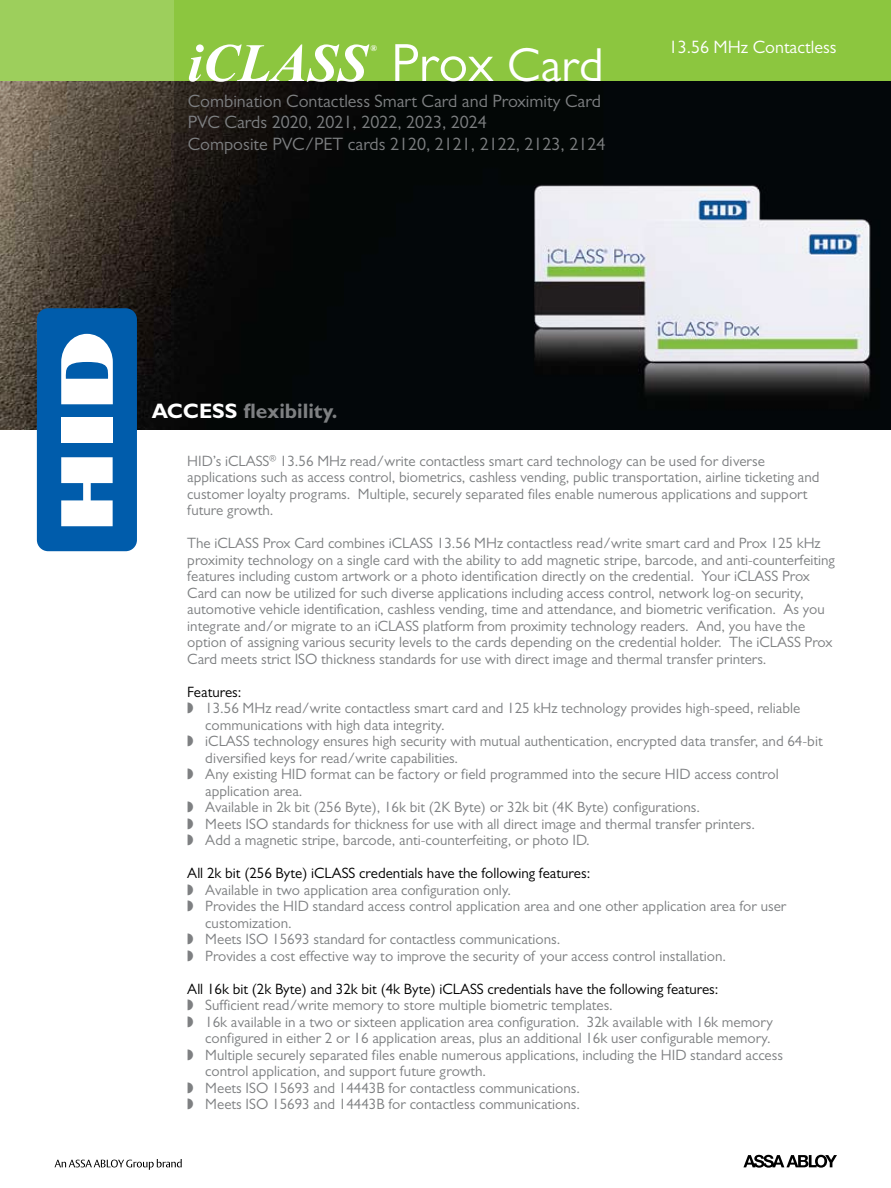
<style>
.page{position:relative;width:891px;height:1188px;background:#fff}
.page>*{position:absolute;margin:0;border:0;box-sizing:border-box;transform-origin:0 0}
.t1{font:italic 700 54px "Times New Roman";color:#fff}
.t2{font:700 21px "Gill Sans MT Pro";color:#7e8082}
.t3{font:18px/21.6px "Gill Sans MT Pro";color:#7e8082}
.t4{font:18px "Gill Sans MT Pro";color:#fff}
.t5{font:15px/16.5px "Gill Sans MT Pro";color:#7e8082}
.t6{font:15px "Gill Sans MT Pro";color:#000}
.t7{font:italic 700 8.7px "Times New Roman";color:#fff}
.s1{font-family:"Gill Sans MT Pro";font-weight:400;font-style:normal}
.s2{font-family:"Gill Sans MT Pro";font-weight:400;font-style:normal;font-size:48px}
.s3{color:#fff}
</style>
<div class="page">
<div style="left:0;top:0;width:187px;height:93px;background:#9dcf5c"></div>
<div style="left:175px;top:0;width:716px;height:93px;background:#8cc63f"></div>
<img style="left:174px;top:81px;width:717px;height:349px">
<svg style="left:0;top:81px;width:174px;height:349px;background:#4a4136"></svg>
<svg style="left:55px;top:1159px;width:127px;height:11px"></svg>
<svg style="left:743px;top:1155px;width:94px;height:13px"></svg>
<div style="left:37px;top:308px;width:100px;height:243px;background:#005cab;border-radius:11px"></div>
<div style="left:61px;top:418px;width:52px;height:25px;background:#fff"></div>
<svg style="left:61px;top:457px;width:52px;height:69px"></svg>
<svg style="left:61px;top:334px;width:52px;height:70px"></svg>
<h1 class="t1" style="left:188px;top:34px;width:417px">iCLASS <span class="s1">Prox</span> <span class="s2">Card</span></h1>
<p class="t7" style="left:371px;top:43px;width:8px">®</p>
<p class="t3" style="left:188px;top:90px;width:419px">Combination Contactless Smart Card and Proximity Card<br>PVC Cards 2020, 2021, 2022, 2023, 2024<br>Composite PVC/PET cards 2120, 2121, 2122, 2123, 2124</p>
<p class="t4" style="left:669px;top:36px;width:169px">13.56 MHz Contactless</p>
<h2 class="t2" style="left:152px;top:398px;width:187px"><span class="s3">ACCESS</span> flexibility.</h2>
<p class="t5" style="left:187px;top:452px;width:634px">HID’s iCLASS<sup>®</sup> 13.56 MHz read/write contactless smart card technology can be used for diverse applications such as access control, biometrics, cashless vending, public transportation, airline ticketing and customer loyalty programs. Multiple, securely separated files enable numerous applications and support future growth.</p>
<p class="t5" style="left:187px;top:535px;width:649px">The iCLASS Prox Card combines iCLASS 13.56 MHz contactless read/write smart card and Prox 125 kHz proximity technology on a single card with the ability to add magnetic stripe, barcode, and anti-counterfeiting features including custom artwork or a photo identification directly on the credential. Your iCLASS Prox Card can now be utilized for such diverse applications including access control, network log-on security, automotive vehicle identification, cashless vending, time and attendance, and biometric verification. As you integrate and/or migrate to an iCLASS platform from proximity technology readers. And, you have the option of assigning various security levels to the cards depending on the credential holder. The iCLASS Prox Card meets strict ISO thickness standards for use with direct image and thermal transfer printers.</p>
<p class="t6" style="left:187px;top:683px;width:56px">Features:</p>
<p class="t5" style="left:205px;top:700px;width:619px">13.56 MHz read/write contactless smart card and 125 kHz technology provides high-speed, reliable communications with high data integrity.<br>iCLASS technology ensures high security with mutual authentication, encrypted data transfer, and 64-bit diversified keys for read/write capabilities.<br>Any existing HID format can be factory or field programmed into the secure HID access control application area.<br>Available in 2k bit (256 Byte), 16k bit (2K Byte) or 32k bit (4K Byte) configurations.<br>Meets ISO standards for thickness for use with all direct image and thermal transfer printers.<br>Add a magnetic stripe, barcode, anti-counterfeiting, or photo ID.</p>
<p class="t6" style="left:187px;top:864px;width:404px">All 2k bit (256 Byte) iCLASS credentials have the following features:</p>
<p class="t5" style="left:205px;top:881px;width:583px">Available in two application area configuration only.<br>Provides the HID standard access control application area and one other application area for user customization.<br>Meets ISO 15693 standard for contactless communications.<br>Provides a cost effective way to improve the security of your access control installation.</p>
<p class="t6" style="left:187px;top:980px;width:533px">All 16k bit (2k Byte) and 32k bit (4k Byte) iCLASS credentials have the following features:</p>
<p class="t5" style="left:205px;top:997px;width:579px">Sufficient read/write memory to store multiple biometric templates.<br>16k available in a two or sixteen application area configuration. 32k available with 16k memory configured in either 2 or 16 application areas, plus an additional 16k user configurable memory.<br>Multiple securely separated files enable numerous applications, including the HID standard access control application, and support future growth.<br>Meets ISO 15693 and 14443B for contactless communications.<br>Meets ISO 15693 and 14443B for contactless communications.</p>
</div>
